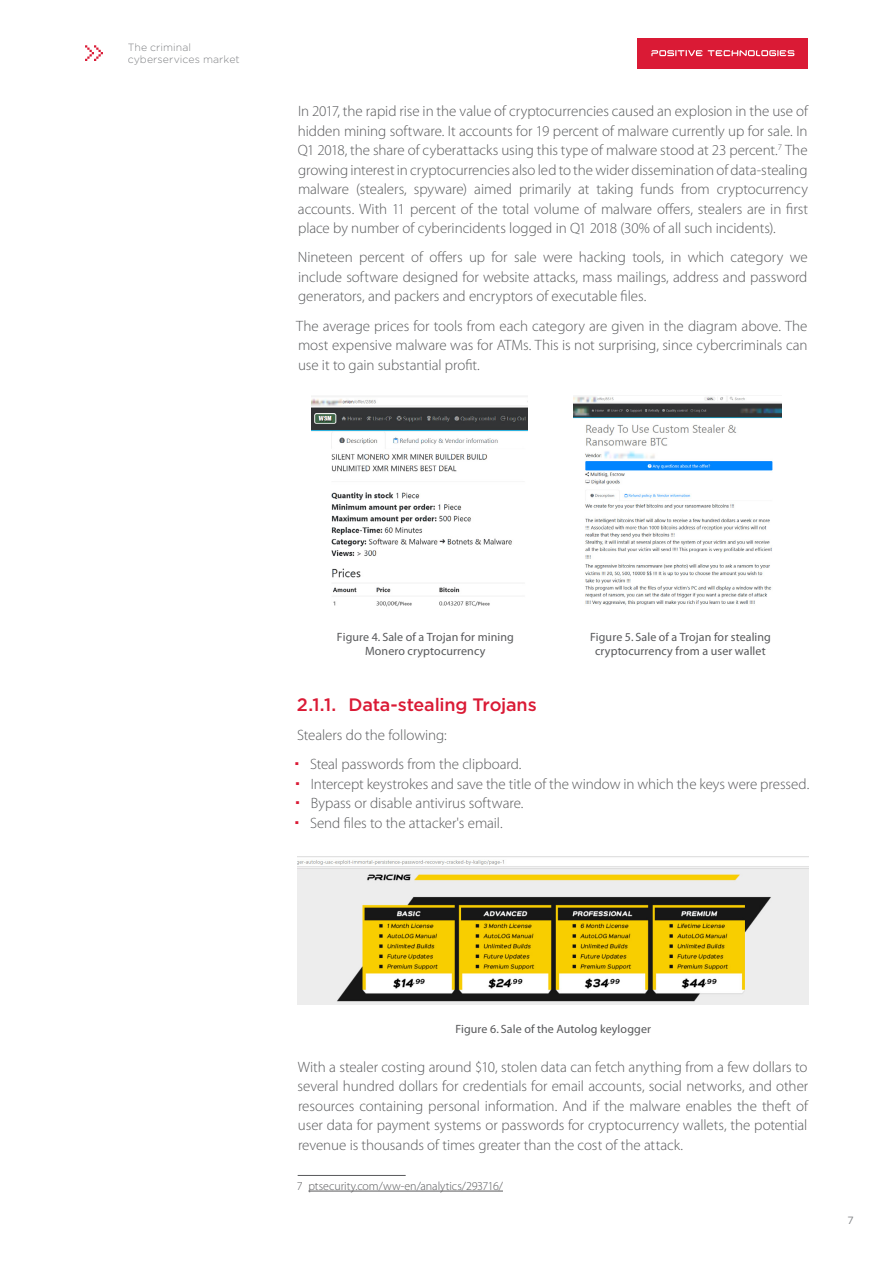
<style>
.page{position:relative;width:893px;height:1263px;background:#fff}
.page>*{position:absolute;margin:0;border:0;box-sizing:border-box;transform-origin:0 0}
.t1{font:500 18px "Gotham Pro";letter-spacing:-.01em;color:#da1a35}
.t2{font:300 15px/19.5px "Myriad Pro";letter-spacing:-.005em;color:#58595b;text-align:justify}
.t3{font:12px/14.4px "Myriad Pro";letter-spacing:.01em;color:#58595b;text-align:center}
.t4{font:300 12px "Myriad Pro";letter-spacing:-.005em;color:#58595b}
.t5{font:300 10.5px/12.6px "Gotham Pro";letter-spacing:.01em;color:#808285}
.t6{font:10.5px "Gotham Pro";color:#808285}
</style>
<div class="page">
<hr style="left:298px;top:1175px;width:108px;height:1px;background:#58595b">
<hr style="left:308px;top:1191px;width:195px;height:1px;background:#58595b">
<img style="left:311px;top:396px;width:216px;height:211px">
<img style="left:574px;top:395px;width:207px;height:210px">
<img style="left:298px;top:860px;width:510px;height:144px">
<div style="left:638px;top:38px;width:170px;height:30px;background:#da1a35"></div>
<svg style="left:651px;top:50px;width:143px;height:6px"></svg>
<svg style="left:85px;top:45px;width:18px;height:16px"></svg>
<p class="t5" style="left:128px;top:41px;width:114px">The criminal cyberservices market</p>
<p class="t2" style="left:298px;top:102px;width:512px">In 2017, the rapid rise in the value of cryptocurrencies caused an explosion in the use of hidden mining software. It accounts for 19 percent of malware currently up for sale. In Q1 2018, the share of cyberattacks using this type of malware stood at 23 percent.<sup>7</sup> The growing interest in cryptocurrencies also led to the wider dissemination of data-stealing malware (stealers, spyware) aimed primarily at taking funds from cryptocurrency accounts. With 11 percent of the total volume of malware offers, stealers are in first place by number of cyberincidents logged in Q1 2018 (30% of all such incidents).</p>
<p class="t2" style="left:298px;top:248px;width:511px">Nineteen percent of offers up for sale were hacking tools, in which category we include software designed for website attacks, mass mailings, address and password generators, and packers and encryptors of executable files.</p>
<p class="t2" style="left:296px;top:316px;width:513px">The average prices for tools from each category are given in the diagram above. The most expensive malware was for ATMs. This is not surprising, since cybercriminals can use it to gain substantial profit.</p>
<p class="t3" style="left:337px;top:630px;width:178px">Figure 4. Sale of a Trojan for mining<br>Monero cryptocurrency</p>
<p class="t3" style="left:590px;top:630px;width:182px">Figure 5. Sale of a Trojan for stealing cryptocurrency from a user wallet</p>
<p class="t1" style="left:297px;top:694px;width:241px">2.1.1. Data-stealing Trojans</p>
<p class="t2" style="left:310px;top:721px;width:213px;line-height:29.2px;text-indent:-13px">Stealers do the following:<br>Steal passwords from the clipboard.</p>
<p class="t2" style="left:310px;top:774px;width:501px;text-align:left">Intercept keystrokes and save the title of the window in which the keys were pressed.<br>Bypass or disable antivirus software.<br>Send files to the attacker's email.</p>
<p class="t3" style="left:455px;top:1022px;width:197px">Figure 6. Sale of the Autolog keylogger</p>
<p class="t2" style="left:298px;top:1057px;width:512px">With a stealer costing around $10, stolen data can fetch anything from a few dollars to several hundred dollars for credentials for email accounts, social networks, and other resources containing personal information. And if the malware enables the theft of user data for payment systems or passwords for cryptocurrency wallets, the potential revenue is thousands of times greater than the cost of the attack.</p>
<p class="t4" style="left:297px;top:1179px;width:208px">7 ptsecurity.com/ww-en/analytics/293716/</p>
<p class="t6" style="left:847px;top:1215px;width:8px">7</p>
</div>
